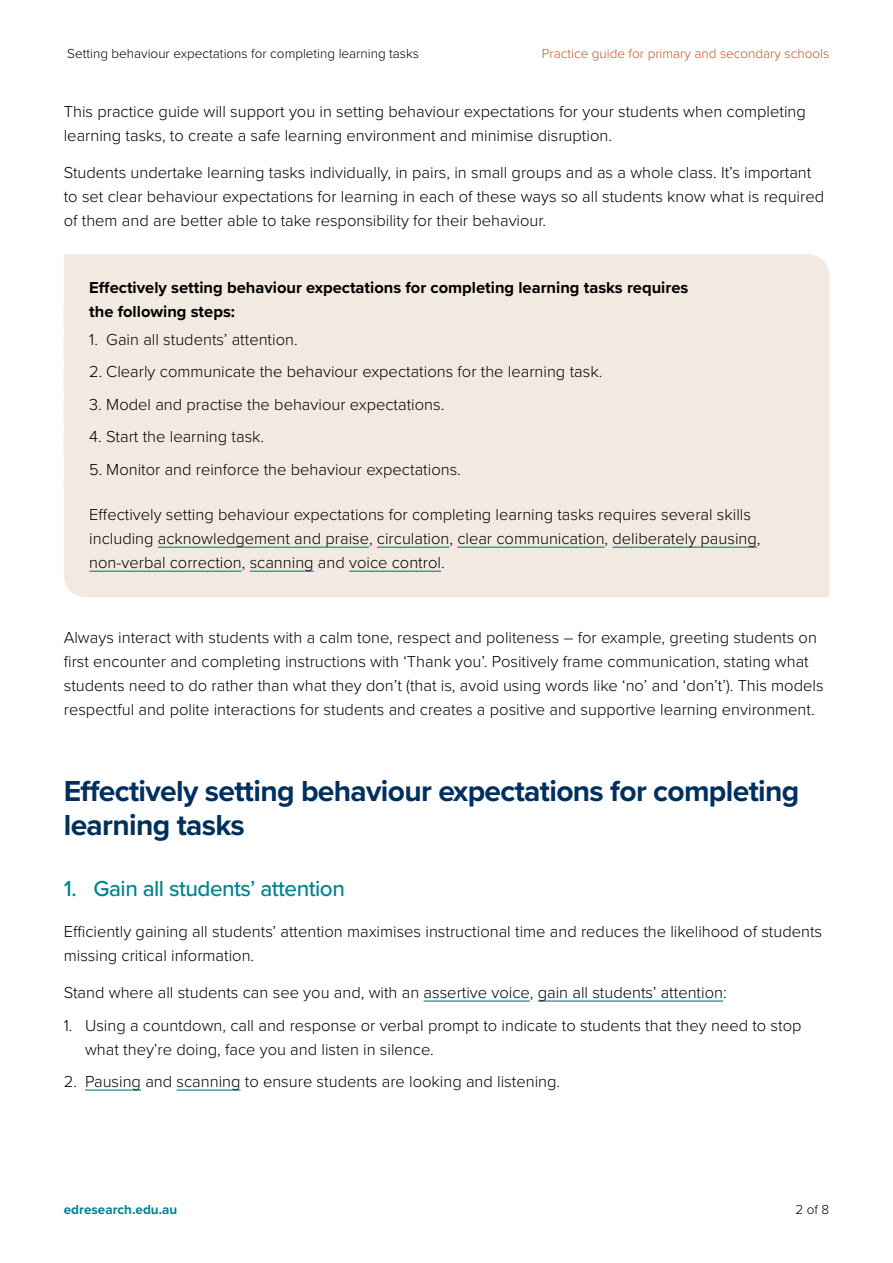
<style>
.page{position:relative;width:893px;height:1263px;background:#fff}
.page>*{position:absolute;margin:0;border:0;box-sizing:border-box;transform-origin:0 0}
.t1{font:700 30px/34.5px "Proxima Nova";letter-spacing:-.02em;color:#00305e}
.H2_numbered{font:500 22.5px "Proxima Nova";letter-spacing:-.02em;color:#01838f}
.Box_-_body_-_NO_spacing{font:300 16.5px/24px "Proxima Nova";color:#000}
.Box_List_-_NO_spacing{font:300 16.5px "Proxima Nova";color:#000}
.List_L1{font:300 16.5px/24px "Proxima Nova";color:#000}
.Box_-_Heading{font:700 16.5px/24px "Proxima Nova";color:#000}
.t2{font:300 13.5px "Proxima Nova";color:#000}
.t3{font:300 13.5px "Proxima Nova";color:#c15628}
.t4{font:700 13.5px "Proxima Nova";color:#01838f}
</style>
<div class="page">
<div style="left:64px;top:254px;width:765px;height:52px;background:#f2eae0"></div>
<div style="left:64px;top:306px;width:765px;height:33px;background:#f2eae0"></div>
<div style="left:64px;top:339px;width:765px;height:32px;background:#f2eae0"></div>
<div style="left:64px;top:371px;width:765px;height:33px;background:#f2eae0"></div>
<div style="left:64px;top:404px;width:765px;height:32px;background:#f2eae0"></div>
<div style="left:64px;top:436px;width:765px;height:46px;background:#f2eae0"></div>
<div style="left:64px;top:482px;width:765px;height:115px;background:#f2eae0"></div>
<hr style="left:158px;top:547px;width:211px;height:1px;background:#01838f">
<hr style="left:377px;top:547px;width:72px;height:1px;background:#01838f">
<hr style="left:457px;top:547px;width:148px;height:1px;background:#01838f">
<hr style="left:612px;top:547px;width:145px;height:1px;background:#01838f">
<hr style="left:89px;top:571px;width:153px;height:1px;background:#01838f">
<hr style="left:250px;top:571px;width:64px;height:1px;background:#01838f">
<hr style="left:349px;top:571px;width:92px;height:1px;background:#01838f">
<hr style="left:424px;top:1000px;width:106px;height:1px;background:#01838f">
<hr style="left:538px;top:1000px;width:185px;height:1px;background:#01838f">
<hr style="left:85px;top:1089px;width:56px;height:2px;background:#01838f">
<hr style="left:177px;top:1089px;width:64px;height:2px;background:#01838f">
<p class="t2" style="left:67px;top:43px;width:353px">Setting behaviour expectations for completing learning tasks</p>
<p class="t3" style="left:542px;top:43px;width:289px">Practice guide for primary and secondary schools</p>
<p class="Box_-_body_-_NO_spacing" style="left:64px;top:99px;width:744px">This practice guide will support you in setting behaviour expectations for your students when completing learning tasks, to create a safe learning environment and minimise disruption.</p>
<p class="Box_-_body_-_NO_spacing" style="left:64px;top:160px;width:762px">Students undertake learning tasks individually, in pairs, in small groups and as a whole class. It’s important to set clear behaviour expectations for learning in each of these ways so all students know what is required of them and are better able to take responsibility for their behaviour.</p>
<p class="Box_-_Heading" style="left:89px;top:275px;width:601px">Effectively setting behaviour expectations for completing learning tasks requires the following steps:</p>
<p class="Box_List_-_NO_spacing" style="left:89px;top:327px;width:210px">1. Gain all students’ attention.</p>
<p class="Box_List_-_NO_spacing" style="left:89px;top:360px;width:514px">2. Clearly communicate the behaviour expectations for the learning task.</p>
<p class="Box_List_-_NO_spacing" style="left:89px;top:392px;width:357px">3. Model and practise the behaviour expectations.</p>
<p class="Box_List_-_NO_spacing" style="left:89px;top:425px;width:176px">4. Start the learning task.</p>
<p class="Box_List_-_NO_spacing" style="left:89px;top:457px;width:373px">5. Monitor and reinforce the behaviour expectations.</p>
<p class="Box_-_body_-_NO_spacing" style="left:89px;top:502px;width:673px">Effectively setting behaviour expectations for completing learning tasks requires several skills including acknowledgement and praise, circulation, clear communication, deliberately pausing, non-verbal correction, scanning and voice control.</p>
<p class="Box_-_body_-_NO_spacing" style="left:64px;top:625px;width:761px">Always interact with students with a calm tone, respect and politeness – for example, greeting students on first encounter and completing instructions with ‘Thank you’. Positively frame communication, stating what students need to do rather than what they don’t (that is, avoid using words like ‘no’ and ‘don’t’). This models respectful and polite interactions for students and creates a positive and supportive learning environment.</p>
<h1 class="t1" style="left:64px;top:773px;width:737px">Effectively setting behaviour expectations for completing learning tasks</h1>
<h2 class="H2_numbered" style="left:64px;top:872px;width:283px">1. Gain all students’ attention</h2>
<p class="Box_-_body_-_NO_spacing" style="left:64px;top:919px;width:760px">Efficiently gaining all students’ attention maximises instructional time and reduces the likelihood of students missing critical information.</p>
<p class="Box_-_body_-_NO_spacing" style="left:64px;top:980px;width:664px">Stand where all students can see you and, with an assertive voice, gain all students’ attention:</p>
<p class="List_L1" style="left:85px;top:1012px;width:718px;text-indent:-21px">1. Using a countdown, call and response or verbal prompt to indicate to students that they need to stop what they’re doing, face you and listen in silence.</p>
<p class="List_L1" style="left:64px;top:1069px;width:498px">2. Pausing and scanning to ensure students are looking and listening.</p>
<p class="t4" style="left:64px;top:1200px;width:115px">edresearch.edu.au</p>
<p class="t2" style="left:795px;top:1200px;width:35px">2 of 8</p>
</div>
